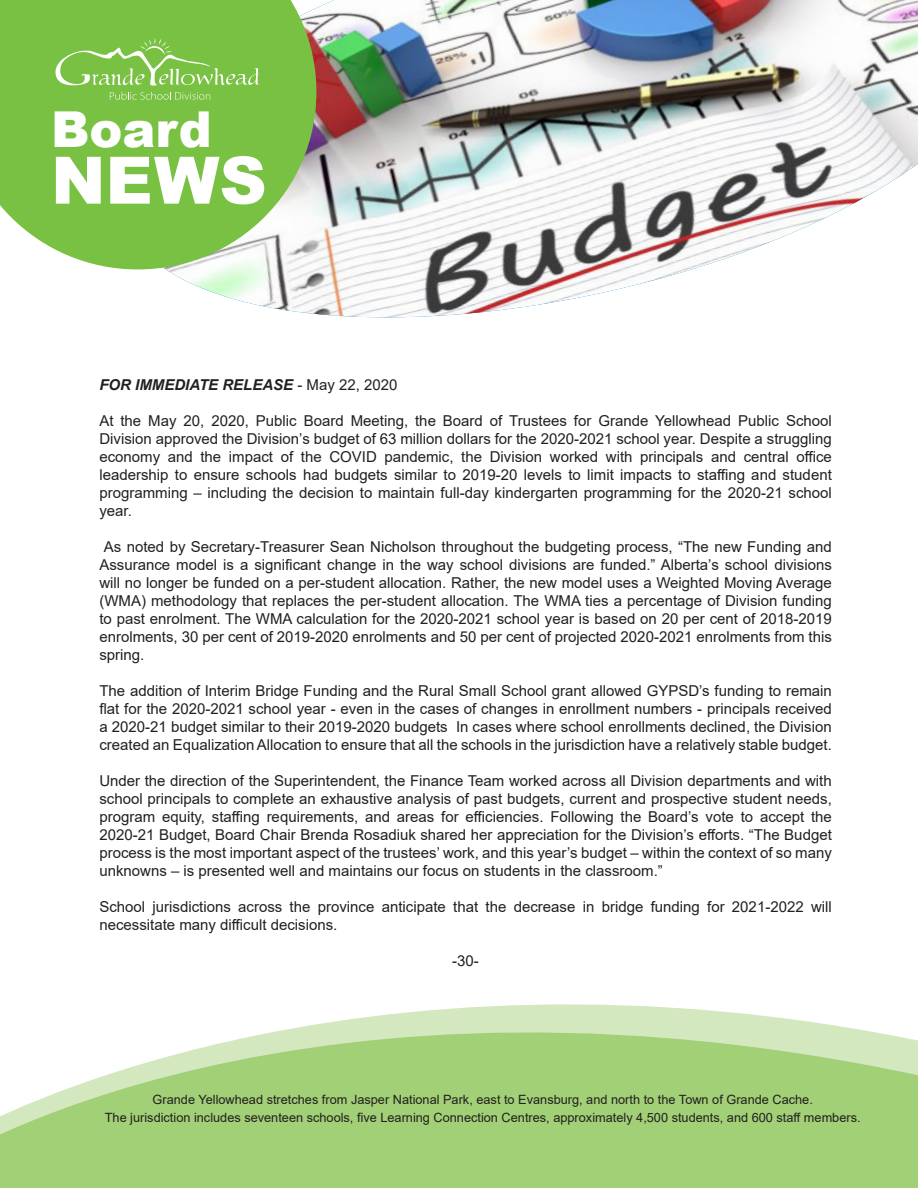
<style>
.page{position:relative;width:918px;height:1188px;background:#fff}
.page>*{position:absolute;margin:0;border:0;box-sizing:border-box;transform-origin:0 0}
.t1{font:900 65.4px "Arial";color:#fff}
.t2{font:900 49.5px "Arial";color:#fff}
.t3{font:15px/18px "Arial";color:#231f20;text-align:justify}
.t4{font:italic 700 15px "Arial";color:#231f20}
.t5{font:12.75px/18px "Arial";color:#231f20;text-align:center}
.s1{font-weight:400;font-style:normal}
</style>
<div class="page">
<svg style="left:0;top:1004px;width:918px;height:184px;background:#b6da94"></svg>
<img style="left:126px;top:0;width:792px;height:318px">
<svg style="left:0;top:0;width:316px;height:269px;background:#88c658"></svg>
<svg style="left:110px;top:92px;width:100px;height:8px"></svg>
<svg style="left:56px;top:38px;width:203px;height:48px;background:#8ac95a"></svg>
<h2 class="t2" style="left:51px;top:93px;width:162px">Board</h2>
<h1 class="t1" style="left:51px;top:133px;width:217px">NEWS</h1>
<p class="t4" style="left:99px;top:374px;width:300px">FOR IMMEDIATE RELEASE <span class="s1">- May 22, 2020</span></p>
<p class="t3" style="left:99px;top:411px;width:734px">At the May 20, 2020, Public Board Meeting, the Board of Trustees for Grande Yellowhead Public School Division approved the Division’s budget of 63 million dollars for the 2020-2021 school year. Despite a struggling economy and the impact of the COVID pandemic, the Division worked with principals and central office leadership to ensure schools had budgets similar to 2019-20 levels to limit impacts to staffing and student programming – including the decision to maintain full-day kindergarten programming for the 2020-21 school year.</p>
<p class="t3" style="left:99px;top:537px;width:734px;text-indent:5px">As noted by Secretary-Treasurer Sean Nicholson throughout the budgeting process, “The new Funding and Assurance model is a significant change in the way school divisions are funded.” Alberta’s school divisions will no longer be funded on a per-student allocation. Rather, the new model uses a Weighted Moving Average (WMA) methodology that replaces the per-student allocation. The WMA ties a percentage of Division funding to past enrolment. The WMA calculation for the 2020-2021 school year is based on 20 per cent of 2018-2019 enrolments, 30 per cent of 2019-2020 enrolments and 50 per cent of projected 2020-2021 enrolments from this spring.</p>
<p class="t3" style="left:99px;top:681px;width:734px">The addition of Interim Bridge Funding and the Rural Small School grant allowed GYPSD’s funding to remain flat for the 2020-2021 school year - even in the cases of changes in enrollment numbers - principals received a 2020-21 budget similar to their 2019-2020 budgets In cases where school enrollments declined, the Division created an Equalization Allocation to ensure that all the schools in the jurisdiction have a relatively stable budget.</p>
<p class="t3" style="left:99px;top:771px;width:734px">Under the direction of the Superintendent, the Finance Team worked across all Division departments and with school principals to complete an exhaustive analysis of past budgets, current and prospective student needs, program equity, staffing requirements, and areas for efficiencies. Following the Board’s vote to accept the 2020-21 Budget, Board Chair Brenda Rosadiuk shared her appreciation for the Division’s efforts. “The Budget process is the most important aspect of the trustees’ work, and this year’s budget – within the context of so many unknowns – is presented well and maintains our focus on students in the classroom.”</p>
<p class="t3" style="left:99px;top:897px;width:734px">School jurisdictions across the province anticipate that the decrease in bridge funding for 2021-2022 will necessitate many difficult decisions.</p>
<p class="t3" style="left:452px;top:951px;width:28px">-30-</p>
<p class="t5" style="left:105px;top:1091px;width:757px">Grande Yellowhead stretches from Jasper National Park, east to Evansburg, and north to the Town of Grande Cache.<br>The jurisdiction includes seventeen schools, five Learning Connection Centres, approximately 4,500 students, and 600 staff members.</p>
</div>
